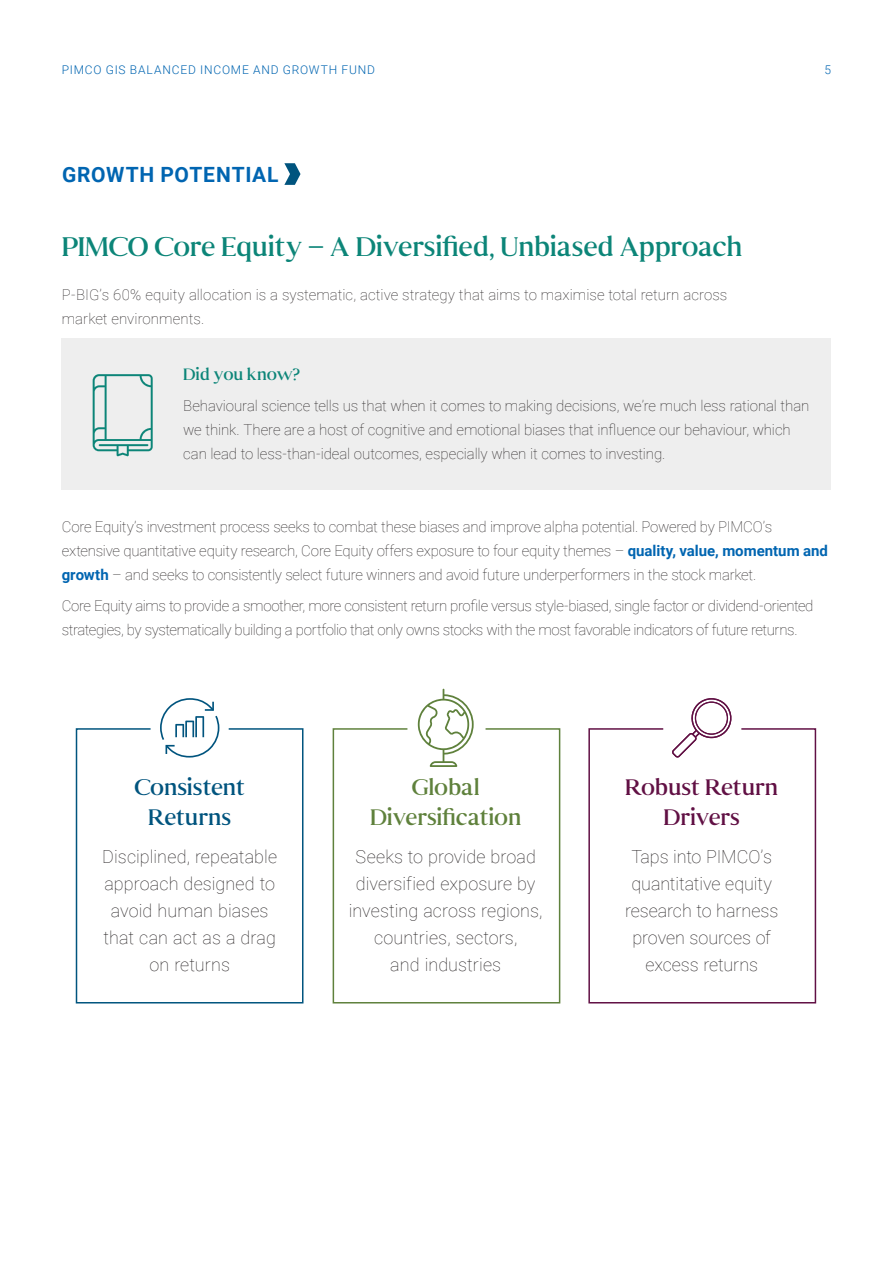
<style>
.page{position:relative;width:893px;height:1263px;background:#fff}
.page>*{position:absolute;margin:0;border:0;box-sizing:border-box;transform-origin:0 0}
.Headline_Sen_R_26_31{font:27px "Senhan";letter-spacing:-.01em;color:#0c8578}
.Callout_Sen_R_15_21{font:22.5px/30px "Senhan";letter-spacing:-.01em;color:#5f813c;text-align:center}
.Callout_Sen_R_15_21-2{font:22.5px/30px "Senhan";letter-spacing:-.01em;color:#611044;text-align:center}
.Callout_Sen_R_15_21-3{font:22.5px/30px "Senhan";letter-spacing:-.01em;color:#00547e;text-align:center}
.Subhead_Rob_B_10_14{font:700 21px "Roboto";letter-spacing:.035em;color:#0165b1}
.Intro_copy_Rob_Th_12_18{font:100 18px/27px "Roboto";color:#231f20;text-align:center}
.Chart_Title_Sen_R_9_12{font:16.5px "Senhan";letter-spacing:-.005em;color:#0c8578}
.Intro_copy_Rob_Th_12_18-2{font:100 15px/24px "Roboto";letter-spacing:-.015em;color:#231f20}
.Intro_copy_Rob_Th_12_18-3{font:100 15px/24px "Roboto";letter-spacing:.005em;color:#231f20}
.t1{font:300 12px "Roboto";letter-spacing:.07em;color:#0165b1}
.s1{font-weight:700;color:#0165b1}
</style>
<div class="page">
<svg style="left:160px;top:698px;width:59px;height:29px"></svg>
<svg style="left:418px;top:689px;width:56px;height:38px"></svg>
<svg style="left:691px;top:698px;width:41px;height:29px"></svg>
<svg style="left:75px;top:727px;width:229px;height:277px"></svg>
<svg style="left:332px;top:727px;width:229px;height:277px"></svg>
<svg style="left:588px;top:727px;width:229px;height:277px"></svg>
<div style="left:62px;top:338px;width:769px;height:151px;background:#eee"></div>
<svg style="left:93px;top:374px;width:60px;height:82px"></svg>
<svg style="left:284px;top:163px;width:16px;height:22px"></svg>
<p class="t1" style="left:62px;top:61px;width:315px">PIMCO GIS BALANCED INCOME AND GROWTH FUND</p>
<p class="t1" style="left:825px;top:61px;width:8px">5</p>
<p class="Subhead_Rob_B_10_14" style="left:62px;top:159px;width:218px">GROWTH POTENTIAL</p>
<p class="Headline_Sen_R_26_31" style="left:62px;top:230px;width:682px">PIMCO Core Equity – A Diversified, Unbiased Approach</p>
<p class="Intro_copy_Rob_Th_12_18-3" style="left:62px;top:282px;width:667px">P-BIG’s 60% equity allocation is a systematic, active strategy that aims to maximise total return across market environments.</p>
<p class="Chart_Title_Sen_R_9_12" style="left:183px;top:364px;width:118px">Did you know?</p>
<p class="Intro_copy_Rob_Th_12_18-2" style="left:183px;top:393px;width:628px">Behavioural science tells us that when it comes to making decisions, we’re much less rational than we think. There are a host of cognitive and emotional biases that influence our behaviour, which can lead to less-than-ideal outcomes, especially when it comes to investing.</p>
<p class="Intro_copy_Rob_Th_12_18-2" style="left:62px;top:514px;width:768px">Core Equity’s investment process seeks to combat these biases and improve alpha potential. Powered by PIMCO’s extensive quantitative equity research, Core Equity offers exposure to four equity themes – <span class="s1">quality, value, momentum and growth</span> – and seeks to consistently select future winners and avoid future underperformers in the stock market.</p>
<p class="Intro_copy_Rob_Th_12_18-2" style="left:62px;top:593px;width:753px">Core Equity aims to provide a smoother, more consistent return profile versus style-biased, single factor or dividend-oriented strategies, by systematically building a portfolio that only owns stocks with the most favorable indicators of future returns.</p>
<p class="Callout_Sen_R_15_21-3" style="left:134px;top:772px;width:112px">Consistent<br>Returns</p>
<p class="Callout_Sen_R_15_21" style="left:370px;top:772px;width:153px">Global<br>Diversification</p>
<p class="Callout_Sen_R_15_21-2" style="left:625px;top:772px;width:154px">Robust Return<br>Drivers</p>
<p class="Intro_copy_Rob_Th_12_18" style="left:102px;top:842px;width:176px">Disciplined, repeatable approach designed to avoid human biases that can act as a drag on returns</p>
<p class="Intro_copy_Rob_Th_12_18" style="left:349px;top:842px;width:195px">Seeks to provide broad diversified exposure by investing across regions, countries, sectors,<br>and industries</p>
<p class="Intro_copy_Rob_Th_12_18" style="left:625px;top:842px;width:155px">Taps into PIMCO’s quantitative equity research to harness proven sources of excess returns</p>
</div>
